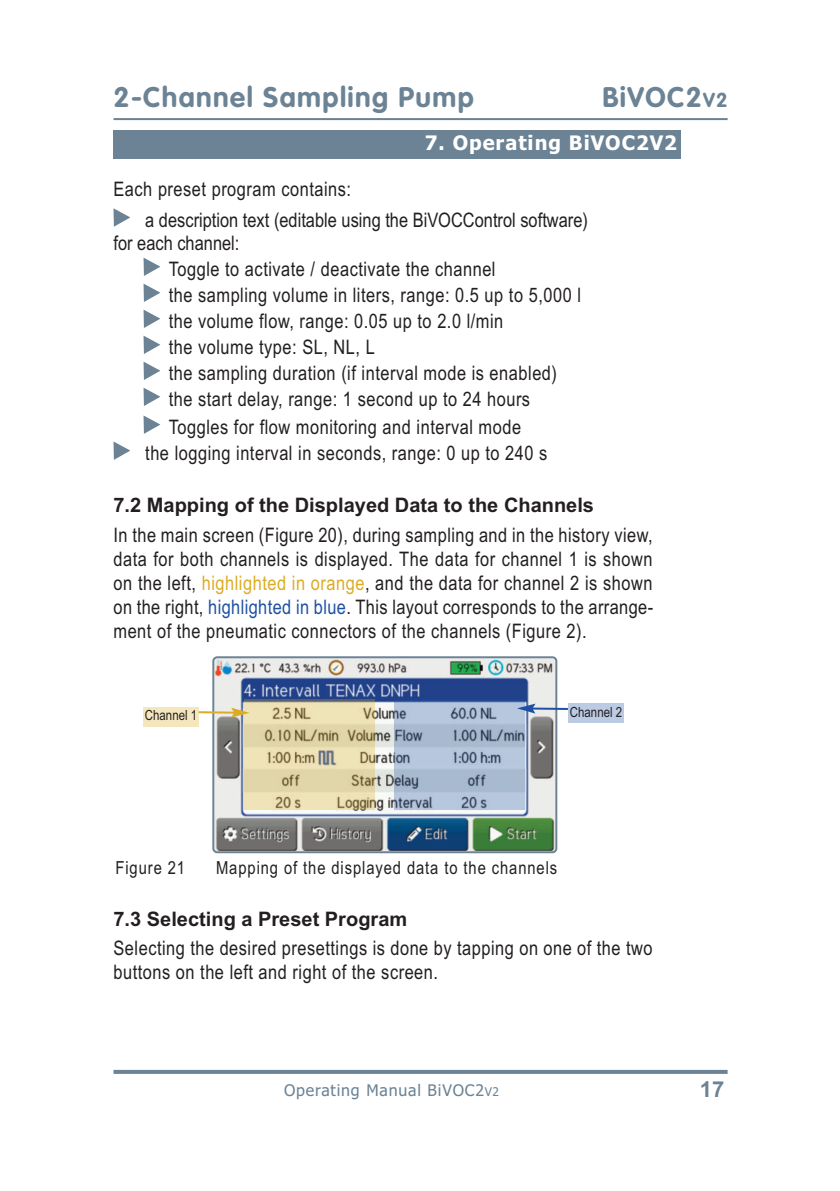
<style>
.page{position:relative;width:840px;height:1191px;background:#fff}
.page>*{position:absolute;margin:0;border:0;box-sizing:border-box;transform-origin:0 0}
.t1{font:700 28px "VAG Rounded";letter-spacing:.05em;color:#6b8394}
.t2{font:700 22px "Arial";color:#6b8394}
.t3{font:20px/26px "Arial Narrow";letter-spacing:.025em;color:#231f20}
.t4{font:20px/30.6px "Arial Narrow";color:#231f20}
.t5{font:700 20px "Arial";color:#231f20}
.t6{font:700 20px "Tahoma";letter-spacing:.05em;color:#fff}
.t7{font:18px "Arial Narrow";letter-spacing:.05em;color:#231f20}
.t8{font:16px "Tahoma";letter-spacing:.05em;color:#6b8394}
.t9{font:14px "Arial Narrow";color:#231f20}
.s1{font-size:20px}
.s2{color:#dcac24}
.s3{color:#1e51a3}
.s4{font-size:12px}
</style>
<div class="page">
<hr style="left:113px;top:118px;width:614px;height:2px;background:#6b8394">
<svg style="left:113px;top:1069px;width:614px;height:4px;fill:#6b8394"></svg>
<div style="left:113px;top:130px;width:567px;height:29px;background:#6b8394"></div>
<svg style="left:113px;top:208px;width:17px;height:19px"></svg>
<svg style="left:143px;top:284px;width:17px;height:18px"></svg>
<svg style="left:143px;top:310px;width:17px;height:18px"></svg>
<svg style="left:143px;top:388px;width:17px;height:18px"></svg>
<svg style="left:113px;top:441px;width:17px;height:19px"></svg>
<svg style="left:143px;top:362px;width:17px;height:18px"></svg>
<svg style="left:143px;top:336px;width:17px;height:18px"></svg>
<svg style="left:143px;top:415px;width:17px;height:19px"></svg>
<svg style="left:143px;top:258px;width:17px;height:18px"></svg>
<svg style="left:212px;top:656px;width:345px;height:197px;background:#8b9aa3"></svg>
<div style="left:244px;top:699px;width:130px;height:111px;background:#dcac24;opacity:.3"></div>
<div style="left:394px;top:699px;width:130px;height:111px;background:#1e51a3;opacity:.3"></div>
<div style="left:143px;top:707px;width:55px;height:19px;background:#f4e6bd"></div>
<svg style="left:198px;top:707px;width:51px;height:10px"></svg>
<div style="left:567px;top:703px;width:56px;height:19px;background:#bbcbe3"></div>
<svg style="left:516px;top:703px;width:52px;height:10px"></svg>
<h1 class="t1" style="left:113px;top:80px;width:362px">2-Channel Sampling Pump</h1>
<h1 class="t1" style="left:602px;top:80px;width:126px">BiVOC2<span class="s1">V2</span></h1>
<p class="t6" style="left:424px;top:132px;width:253px">7. Operating BiVOC2V2</p>
<p class="t4" style="left:145px;top:174px;width:444px;text-indent:-32px">Each preset program contains:<br>a description text (editable using the BiVOCControl software)</p>
<p class="t3" style="left:169px;top:230px;width:413px;text-indent:-55px">for each channel:<br>Toggle to activate / deactivate the channel<br>the sampling volume in liters, range: 0.5 up to 5,000 l the volume flow, range: 0.05 up to 2.0 l/min<br>the volume type: SL, NL, L<br>the sampling duration (if interval mode is enabled) the start delay, range: 1 second up to 24 hours</p>
<p class="t3" style="left:145px;top:414px;width:403px;text-align:center">Toggles for flow monitoring and interval mode<br>the logging interval in seconds, range: 0 up to 240 s</p>
<p class="t5" style="left:113px;top:493px;width:482px">7.2 Mapping of the Displayed Data to the Channels</p>
<p class="t3" style="left:113px;top:522px;width:541px;line-height:24px;text-align:justify">In the main screen (Figure 20), during sampling and in the history view, data for both channels is displayed. The data for channel 1 is shown on the left, <span class="s2">highlighted in orange</span>, and the data for channel 2 is shown on the right, <span class="s3">highlighted in blue</span>. This layout corresponds to the arrange&shy;ment of the pneumatic connectors of the channels (Figure 2).</p>
<p class="t9" style="left:145px;top:707px;width:54px">Channel 1</p>
<p class="t9" style="left:569px;top:703px;width:54px">Channel 2</p>
<p class="t7" style="left:115px;top:857px;width:71px">Figure 21</p>
<p class="t7" style="left:216px;top:857px;width:342px">Mapping of the displayed data to the channels</p>
<p class="t5" style="left:113px;top:907px;width:295px">7.3 Selecting a Preset Program</p>
<p class="t3" style="left:113px;top:936px;width:540px;line-height:24px">Selecting the desired presettings is done by tapping on one of the two buttons on the left and right of the screen.</p>
<p class="t8" style="left:284px;top:1081px;width:216px">Operating Manual BiVOC2<span class="s4">V2</span></p>
<p class="t2" style="left:699px;top:1077px;width:26px">17</p>
</div>
